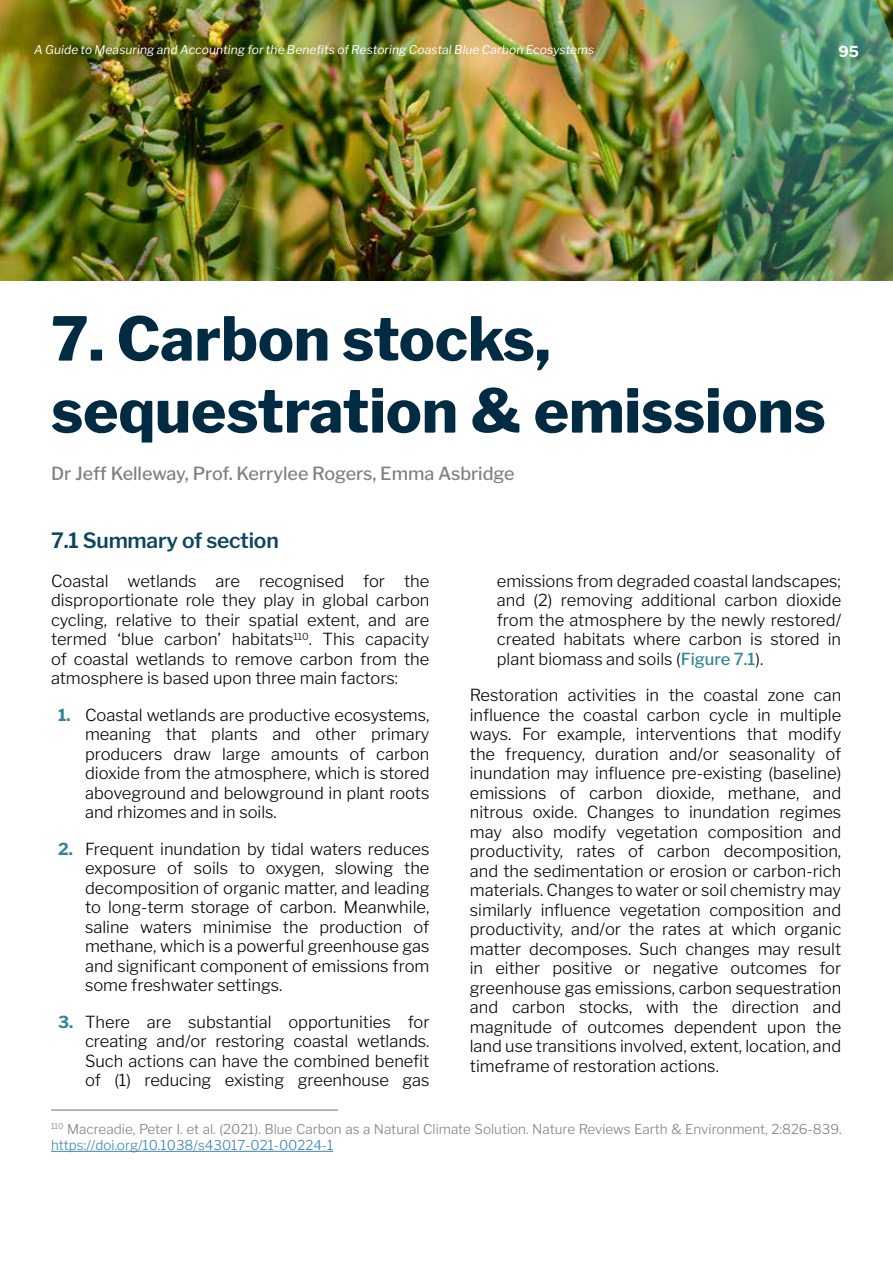
<style>
.page{position:relative;width:893px;height:1263px;background:#fff}
.page>*{position:absolute;margin:0;border:0;box-sizing:border-box;transform-origin:0 0}
.t1{font:800 60px/72px "Libre Franklin";color:#002b42}
.t2{font:600 21px "Libre Franklin";letter-spacing:-.01em;color:#0b4562}
.t3{font:500 18px "Libre Franklin";color:#7f8080}
.t4{font:300 16.5px/19.5px "Libre Franklin";color:#000;text-align:justify}
.t5{font:700 15px "Libre Franklin";color:#fff}
.t6{font:300 13.5px/16.5px "Libre Franklin";color:#7f8080}
.t7{font:italic 12px "Libre Franklin";letter-spacing:.005em;color:#fff}
.s1{font-weight:700;color:#2f8694}
.s2{font-weight:500;color:#2f8694}
.s3{color:#3a84b1}
</style>
<div class="page">
<img style="left:0;top:0;width:49px;height:280px">
<img style="left:49px;top:0;width:844px;height:280px">
<hr style="left:51px;top:1109px;width:287px;height:1px;background:#7f8080">
<hr style="left:51px;top:1151px;width:282px;height:1px;background:#3a84b1">
<p class="t7" style="left:34px;top:41px;width:562px">A Guide to Measuring and Accounting for the Benefits of Restoring Coastal Blue Carbon Ecosystems</p>
<p class="t5" style="left:838px;top:40px;width:22px">95</p>
<h1 class="t1" style="left:51px;top:297px;width:776px">7. Carbon stocks, sequestration &amp; emissions</h1>
<p class="t3" style="left:51px;top:459px;width:465px">Dr Jeff Kelleway, Prof. Kerrylee Rogers, Emma Asbridge</p>
<p class="t2" style="left:51px;top:524px;width:229px">7.1 Summary of section</p>
<p class="t4" style="left:51px;top:569px;width:380px">Coastal wetlands are recognised for the disproportionate role they play in global carbon cycling, relative to their spatial extent, and are termed ‘blue carbon’ habitats<sup>110</sup>. This capacity of coastal wetlands to remove carbon from the atmosphere is based upon three main factors:</p>
<p class="t4" style="left:85px;top:703px;width:346px;text-indent:-27px"><span class="s1">1.</span> Coastal wetlands are productive ecosystems, meaning that plants and other primary producers draw large amounts of carbon dioxide from the atmosphere, which is stored aboveground and belowground in plant roots and rhizomes and in soils.</p>
<p class="t4" style="left:85px;top:837px;width:346px;text-indent:-27px"><span class="s1">2.</span> Frequent inundation by tidal waters reduces exposure of soils to oxygen, slowing the decomposition of organic matter, and leading to long-term storage of carbon. Meanwhile, saline waters minimise the production of methane, which is a powerful greenhouse gas and significant component of emissions from some freshwater settings.</p>
<p class="t4" style="left:85px;top:1010px;width:346px;text-indent:-27px"><span class="s1">3.</span> There are substantial opportunities for creating and/or restoring coastal wetlands.<br>Such actions can have the combined benefit of (1) reducing existing greenhouse gas</p>
<p class="t4" style="left:497px;top:569px;width:346px">emissions from degraded coastal landscapes; and (2) removing additional carbon dioxide from the atmosphere by the newly restored/ created habitats where carbon is stored in plant biomass and soils (<span class="s2">Figure 7.1</span>).</p>
<p class="t4" style="left:470px;top:684px;width:373px">Restoration activities in the coastal zone can influence the coastal carbon cycle in multiple ways. For example, interventions that modify the frequency, duration and/or seasonality of inundation may influence pre-existing (baseline) emissions of carbon dioxide, methane, and nitrous oxide. Changes to inundation regimes may also modify vegetation composition and productivity, rates of carbon decomposition, and the sedimentation or erosion or carbon-rich materials. Changes to water or soil chemistry may similarly influence vegetation composition and productivity, and/or the rates at which organic matter decomposes. Such changes may result in either positive or negative outcomes for greenhouse gas emissions, carbon sequestration and carbon stocks, with the direction and magnitude of outcomes dependent upon the land use transitions involved, extent, location, and timeframe of restoration actions.</p>
<p class="t6" style="left:51px;top:1119px;width:792px"><sup>110</sup> Macreadie, Peter I. et al. (2021). Blue Carbon as a Natural Climate Solution. Nature Reviews Earth &amp; Environment, 2:826-839. <span class="s3">https://doi.org/10.1038/s43017-021-00224-1</span></p>
</div>
